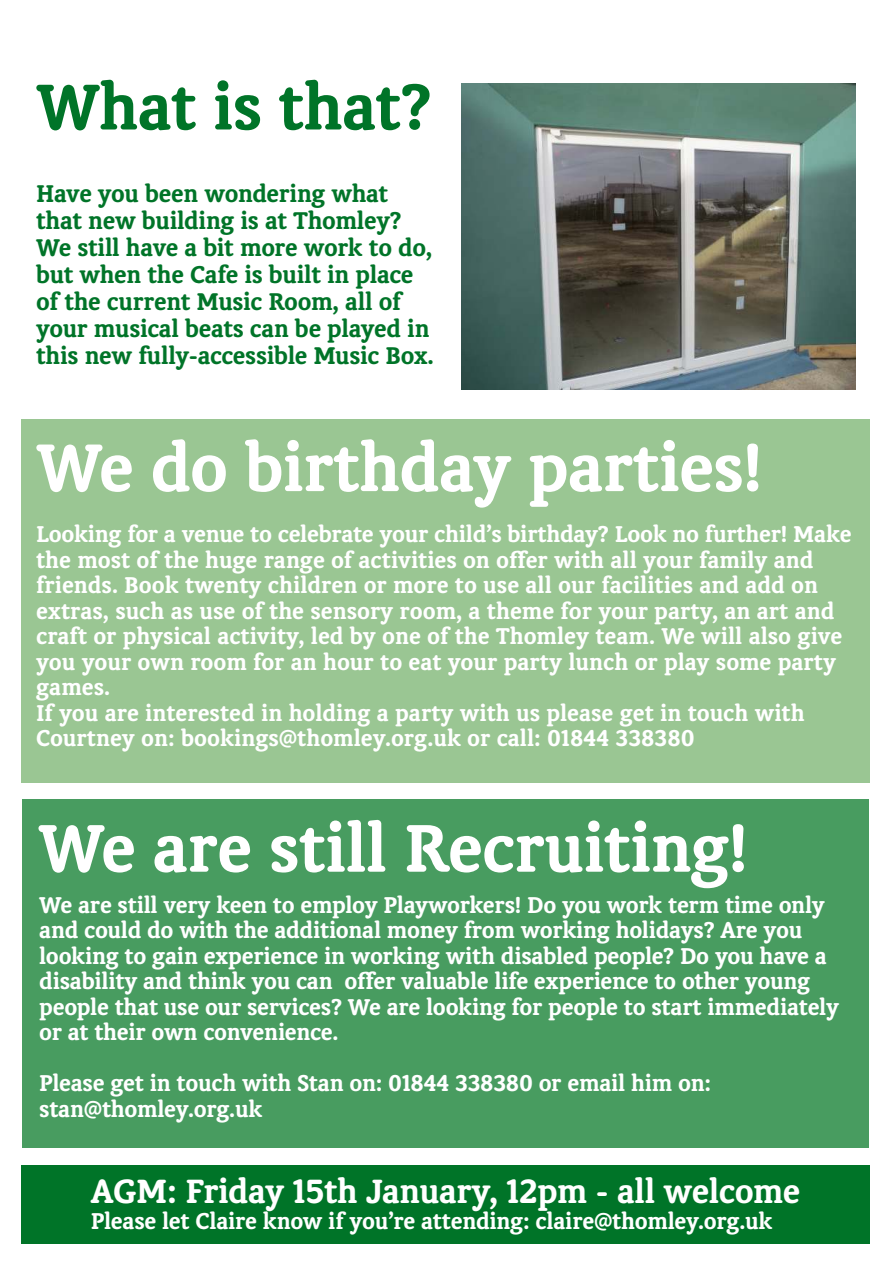
<style>
.page{position:relative;width:893px;height:1263px;background:#fff}
.page>*{position:absolute;margin:0;border:0;box-sizing:border-box;transform-origin:0 0}
.t1{font:700 75px "Classic Round";letter-spacing:-.01em;color:#fff}
.t2{font:700 72px "Classic Round";letter-spacing:-.01em;color:#007428}
.t3{font:700 37.5px "Classic Round";letter-spacing:-.01em;color:#fff}
.t4{font:700 27px/27px "Classic Round";letter-spacing:-.015em;color:#007428}
.t5{font:700 25.5px/25.5px "Classic Round";letter-spacing:-.01em;color:#fff}
</style>
<div class="page">
<img style="left:461px;top:84px;width:395px;height:305px">
<div style="left:21px;top:1165px;width:849px;height:79px;background:#007428"></div>
<div style="left:22px;top:799px;width:847px;height:349px;background:#489c60"></div>
<div style="left:22px;top:419px;width:848px;height:363px;background:#9ac693"></div>
<h2 class="t2" style="left:36px;top:80px;width:397px">What is that?</h2>
<p class="t4" style="left:36px;top:182px;width:399px">Have you been wondering what that new building is at Thomley?<br>We still have a bit more work to do, but when the Cafe is built in place of the current Music Room, all of your musical beats can be played in this new fully-accessible Music Box.</p>
<h1 class="t1" style="left:36px;top:439px;width:728px">We do birthday parties!</h1>
<p class="t5" style="left:36px;top:523px;width:817px">Looking for a venue to celebrate your child’s birthday? Look no further! Make the most of the huge range of activities on offer with all your family and friends. Book twenty children or more to use all our facilities and add on extras, such as use of the sensory room, a theme for your party, an art and craft or physical activity, led by one of the Thomley team. We will also give you your own room for an hour to eat your party lunch or play some party games.<br>If you are interested in holding a party with us please get in touch with Courtney on: bookings@thomley.org.uk or call: 01844 338380</p>
<h1 class="t1" style="left:38px;top:820px;width:711px">We are still Recruiting!</h1>
<p class="t5" style="left:39px;top:894px;width:801px">We are still very keen to employ Playworkers! Do you work term time only and could do with the additional money from working holidays? Are you looking to gain experience in working with disabled people? Do you have a disability and think you can offer valuable life experience to other young people that use our services? We are looking for people to start immediately or at their own convenience.</p>
<p class="t5" style="left:39px;top:1072px;width:674px">Please get in touch with Stan on: 01844 338380 or email him on: stan@thomley.org.uk</p>
<h3 class="t3" style="left:91px;top:1177px;width:711px">AGM: Friday 15th January, 12pm - all welcome</h3>
<p class="t5" style="left:91px;top:1210px;width:683px">Please let Claire know if you’re attending: claire@thomley.org.uk</p>
</div>
